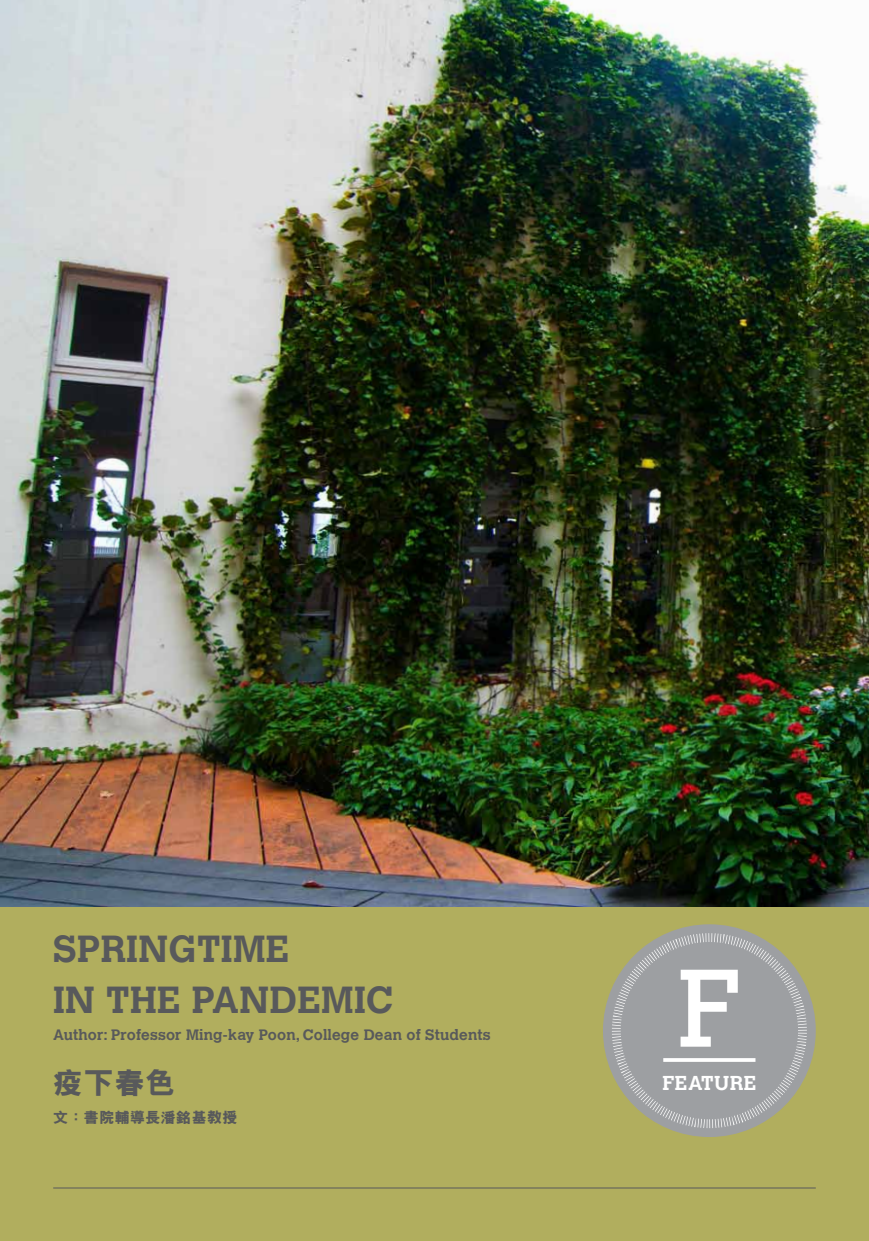
<style>
.page{position:relative;width:869px;height:1241px;background:#fff}
.page>*{position:absolute;margin:0;border:0;box-sizing:border-box;transform-origin:0 0}
.t1{font:109.12px "Calvert";color:#fff}
.t2{font:700 37.5px/50.6px "Calvert";letter-spacing:.01em;color:#58595b}
.t3{font:800 30px "M Hei HK";color:#58595b}
.t4{font:700 20px "Calvert";letter-spacing:.025em;color:#fff}
.t5{font:700 15px "Calvert";letter-spacing:.01em;color:#58595b}
.t6{font:800 15px "M Hei HK";letter-spacing:.025em;color:#58595b}
</style>
<div class="page">
<div style="left:0;top:421px;width:868px;height:819px;background:#b1ae5e"></div>
<img style="left:0;top:0;width:868px;height:906px">
<div style="left:602px;top:924px;width:213px;height:212px;background:#9d9fa2;border-radius:50%"></div>
<div style="left:611px;top:933px;width:195px;height:194px;border:9px dashed #fff;border-radius:50%"></div>
<svg style="left:663px;top:1058px;width:92px;height:3px"></svg>
<hr style="left:53px;top:1187px;width:762px;height:1px;background:#58595b">
<h2 class="t2" style="left:53px;top:923px;width:341px">SPRINGTIME<br>IN THE PANDEMIC</h2>
<p class="t5" style="left:53px;top:1024px;width:438px">Author: Professor Ming-kay Poon, College Dean of Students</p>
<h3 class="t3" style="left:53px;top:1067px;width:124px">疫下春色</h3>
<p class="t6" style="left:53px;top:1109px;width:186px">文：書院輔導長潘銘基教授</p>
<h1 class="t1" style="left:676px;top:944px;width:67px">F</h1>
<h3 class="t4" style="left:662px;top:1069px;width:95px">FEATURE</h3>
</div>
